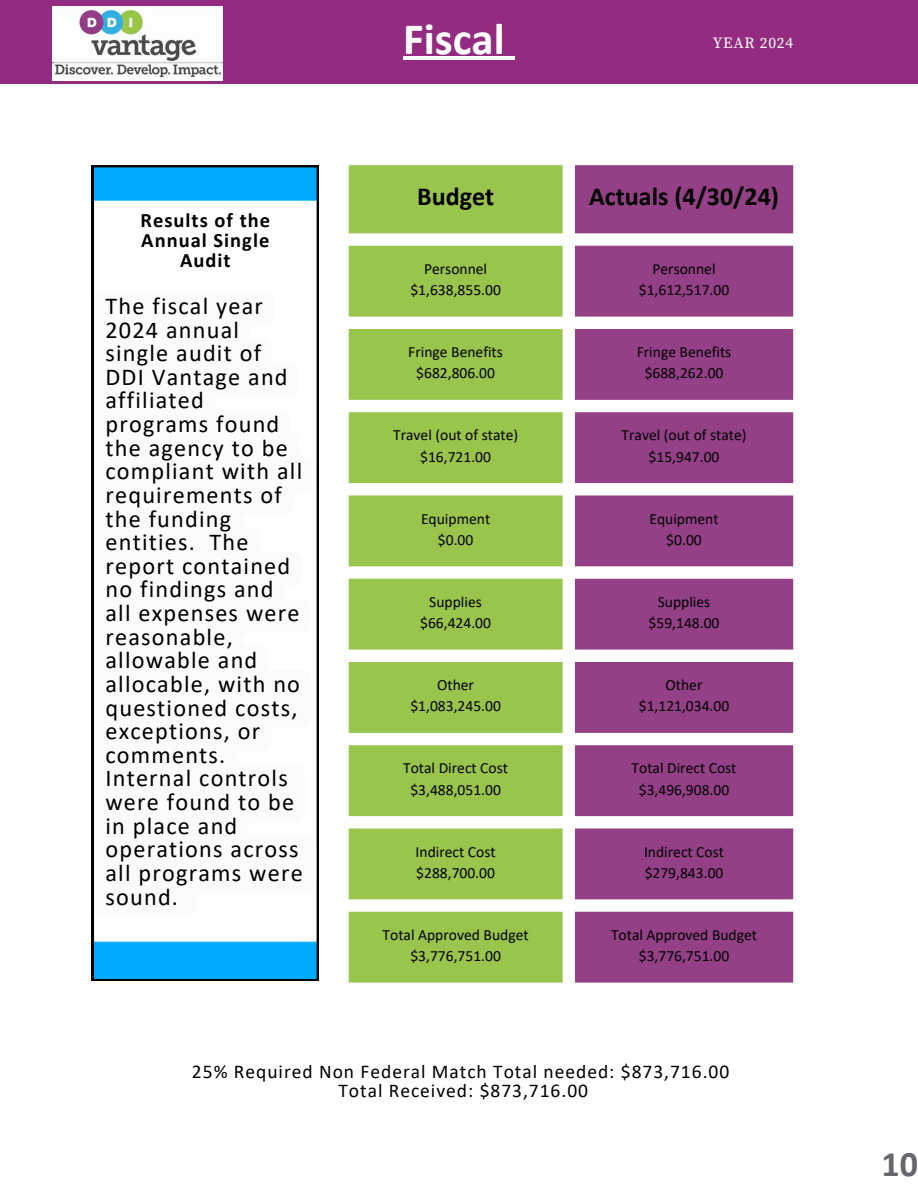
<style>
.page{position:relative;width:918px;height:1188px;background:#fff}
.page>*{position:absolute;margin:0;border:0;box-sizing:border-box;transform-origin:0 0}
.t1{font:700 45px "Calibri";color:#fff}
.t2{font:700 36px "Calibri";color:#66666d}
.t3{font:700 26.1px "Calibri";color:#000}
.t4{font:24.3px/23.7px "Calibri";letter-spacing:.05em;color:#000}
.t5{font:700 20.55px/20.2px "Calibri";letter-spacing:.05em;color:#000;text-align:center}
.t6{font:19.5px/19.2px "Calibri";letter-spacing:.05em;color:#000;text-align:center}
.t7{font:15.6px "Calibri";color:#000}
.t8{font:15.6px "Source Serif Pro";letter-spacing:.05em;color:#fff}
</style>
<div class="page">
<div style="left:0;top:0;width:918px;height:84px;background:#932c81"></div>
<img style="left:53px;top:6px;width:169px;height:74px">
<svg style="left:349px;top:165px;width:214px;height:818px;background:#a8cd65"></svg>
<svg style="left:575px;top:165px;width:218px;height:818px;background:#a25a97"></svg>
<svg style="left:92px;top:165px;width:227px;height:816px"></svg>
<hr style="left:403px;top:56px;width:102px;height:3px;background:#fff">
<svg style="left:505px;top:56px;width:10px;height:3px"></svg>
<svg style="left:96px;top:292px;width:218px;height:624px"></svg>
<p class="t1" style="left:403px;top:20px;width:103px">Fiscal</p>
<p class="t8" style="left:713px;top:34px;width:82px">YEAR 2024</p>
<p class="t5" style="left:141px;top:211px;width:131px">Results of the<br>Annual Single<br>Audit</p>
<p class="t4" style="left:105px;top:296px;width:199px">The fiscal year<br>2024 annual single audit of<br>DDI Vantage and affiliated programs found the agency to be compliant with all requirements of the funding entities. The report contained no findings and all expenses were reasonable, allowable and allocable, with no questioned costs, exceptions, or comments.<br>Internal controls were found to be in place and operations across all programs were sound.</p>
<p class="t3" style="left:417px;top:185px;width:79px">Budget</p>
<h1 class="t3" style="left:589px;top:185px;width:191px">Actuals (4/30/24)</h1>
<p class="t7" style="left:424px;top:262px;width:65px">Personnel</p>
<p class="t7" style="left:410px;top:284px;width:92px">$1,638,855.00</p>
<h3 class="t7" style="left:652px;top:262px;width:65px">Personnel</h3>
<h2 class="t7" style="left:639px;top:284px;width:92px">$1,612,517.00</h2>
<p class="t7" style="left:408px;top:345px;width:96px">Fringe Benefits</p>
<p class="t7" style="left:416px;top:367px;width:80px">$682,806.00</p>
<p class="t7" style="left:637px;top:345px;width:96px">Fringe Benefits</p>
<p class="t7" style="left:645px;top:367px;width:80px">$688,262.00</p>
<p class="t7" style="left:393px;top:429px;width:127px">Travel (out of state)</p>
<p class="t7" style="left:420px;top:450px;width:72px">$16,721.00</p>
<p class="t7" style="left:622px;top:429px;width:127px">Travel (out of state)</p>
<p class="t7" style="left:649px;top:450px;width:72px">$15,947.00</p>
<p class="t7" style="left:421px;top:512px;width:71px">Equipment</p>
<p class="t7" style="left:438px;top:533px;width:37px">$0.00</p>
<p class="t7" style="left:649px;top:512px;width:71px">Equipment</p>
<p class="t7" style="left:666px;top:533px;width:37px">$0.00</p>
<p class="t7" style="left:429px;top:595px;width:54px">Supplies</p>
<p class="t7" style="left:420px;top:617px;width:72px">$66,424.00</p>
<p class="t7" style="left:658px;top:595px;width:54px">Supplies</p>
<p class="t7" style="left:649px;top:617px;width:72px">$59,148.00</p>
<p class="t7" style="left:437px;top:678px;width:38px">Other</p>
<p class="t7" style="left:410px;top:700px;width:92px">$1,083,245.00</p>
<p class="t7" style="left:666px;top:678px;width:38px">Other</p>
<p class="t7" style="left:639px;top:700px;width:92px">$1,121,034.00</p>
<p class="t7" style="left:403px;top:762px;width:106px">Total Direct Cost</p>
<p class="t7" style="left:410px;top:783px;width:92px">$3,488,051.00</p>
<p class="t7" style="left:632px;top:762px;width:106px">Total Direct Cost</p>
<p class="t7" style="left:639px;top:783px;width:92px">$3,496,908.00</p>
<p class="t7" style="left:416px;top:845px;width:82px">Indirect Cost</p>
<p class="t7" style="left:416px;top:866px;width:80px">$288,700.00</p>
<p class="t7" style="left:644px;top:845px;width:82px">Indirect Cost</p>
<p class="t7" style="left:645px;top:866px;width:80px">$279,843.00</p>
<p class="t7" style="left:383px;top:928px;width:148px">Total Approved Budget</p>
<p class="t7" style="left:410px;top:950px;width:92px">$3,776,751.00</p>
<p class="t7" style="left:611px;top:928px;width:148px">Total Approved Budget</p>
<p class="t7" style="left:639px;top:950px;width:92px">$3,776,751.00</p>
<p class="t6" style="left:192px;top:1063px;width:539px">25% Required Non Federal Match Total needed: $873,716.00<br>Total Received: $873,716.00</p>
<p class="t2" style="left:882px;top:1149px;width:38px">10</p>
</div>
